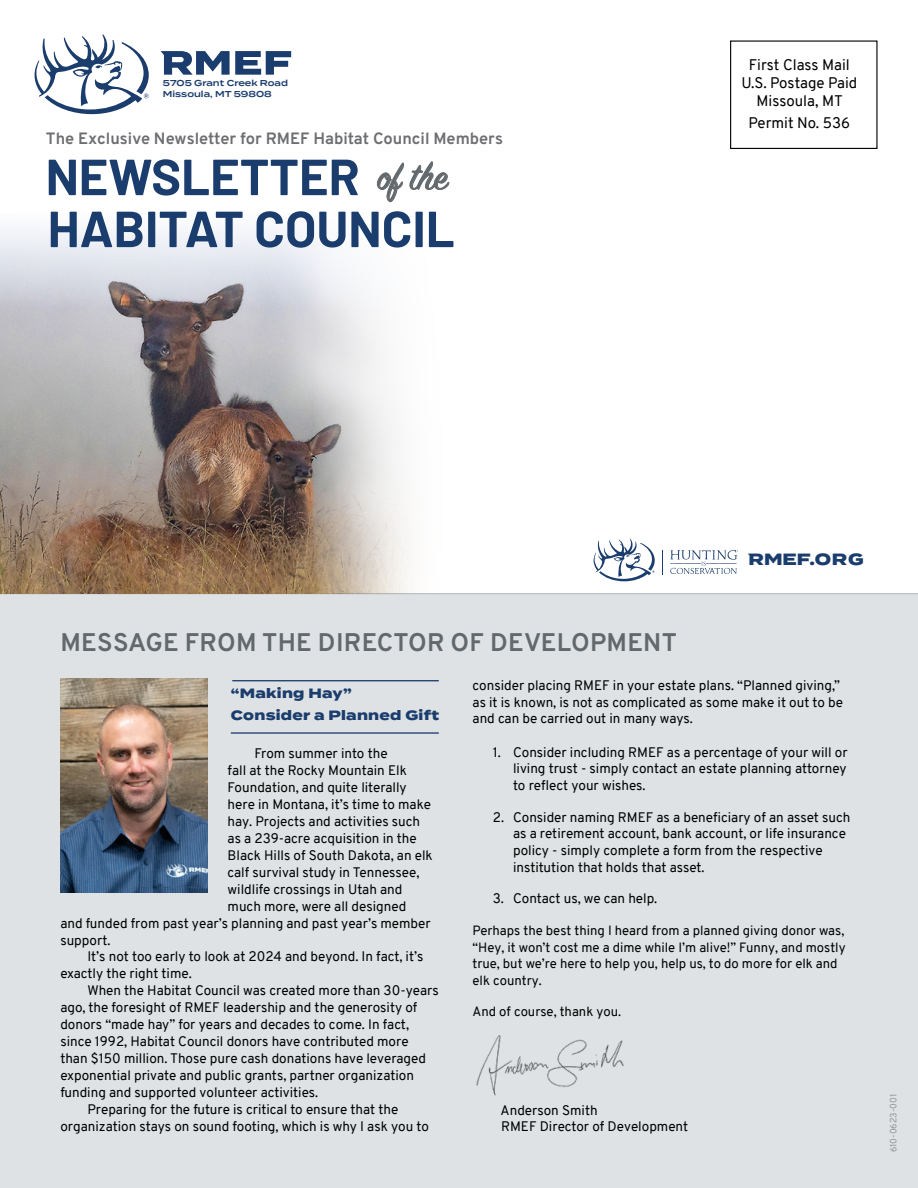
<style>
.page{position:relative;width:918px;height:1188px;background:#fff}
.page>*{position:absolute;margin:0;border:0;box-sizing:border-box;transform-origin:0 0}
.t1{font:700 50.7px "Barlow";color:#1b3d6d}
.t2{font:700 25.5px "Overpass";letter-spacing:.01em;color:#62686c}
.t3{font:700 16.35px "Overpass";color:#6d6e71}
.t4{font:800 16.35px "Termina";color:#1b3d6d}
.t5{font:15px/18px "Overpass";color:#000;text-align:center}
.t6{font:13.5px/16.6px "Overpass";color:#000}
.t7{font:800 13.5px/22.5px "Termina";letter-spacing:.02em;color:#1b3d6d}
.t8{font:13.2px/16.6px "Overpass";color:#000}
.t9{font:9px "Overpass";color:#939598}
.t10{font:600 8.55px/10.8px "Termina";color:#1b3d6d}
.s1{font-family:"Sign Painter House Script";font-weight:400;font-size:41.1px;color:#62686c}
</style>
<div class="page">
<div style="left:0;top:593px;width:918px;height:595px;background:#dee2e4"></div>
<img style="left:0;top:228px;width:456px;height:366px">
<svg style="left:35px;top:34px;width:114px;height:80px"></svg>
<svg style="left:161px;top:51px;width:130px;height:24px"></svg>
<div style="left:730px;top:40px;width:148px;height:109px;border:1px solid #000"></div>
<svg style="left:662px;top:550px;width:1px;height:24px"></svg>
<svg style="left:670px;top:550px;width:68px;height:24px"></svg>
<svg style="left:594px;top:539px;width:61px;height:42px"></svg>
<img style="left:60px;top:678px;width:147px;height:214px">
<img style="left:465px;top:1027px;width:176px;height:76px">
<hr style="left:232px;top:680px;width:207px;height:1px;background:#1b3d6d">
<hr style="left:231px;top:732px;width:208px;height:2px;background:#1b3d6d">
<p class="t10" style="left:163px;top:78px;width:127px">5705 Grant Creek Road<br>Missoula, MT 59808</p>
<p class="t3" style="left:46px;top:128px;width:459px">The Exclusive Newsletter for RMEF Habitat Council Members</p>
<h1 class="t1" style="left:46px;top:145px;width:403px">NEWSLETTER <span class="s1">of the</span></h1>
<h1 class="t1" style="left:48px;top:197px;width:409px">HABITAT COUNCIL</h1>
<p class="t5" style="left:741px;top:56px;width:117px">First Class Mail<br>U.S. Postage Paid<br>Missoula, MT</p>
<p class="t5" style="left:749px;top:114px;width:103px">Permit No. 536</p>
<h2 class="t2" style="left:60px;top:627px;width:618px">MESSAGE FROM THE DIRECTOR OF DEVELOPMENT</h2>
<p class="t4" style="left:749px;top:547px;width:117px">RMEF.ORG</p>
<p class="t7" style="left:231px;top:682px;width:210px">“Making Hay”<br>Consider a Planned Gift</p>
<p class="t6" style="left:255px;top:745px;width:135px">From summer into the</p>
<p class="t6" style="left:228px;top:762px;width:181px">fall at the Rocky Mountain Elk</p>
<p class="t6" style="left:228px;top:779px;width:181px">Foundation, and quite literally</p>
<p class="t6" style="left:228px;top:796px;width:205px">here in Montana, it’s time to make</p>
<p class="t6" style="left:228px;top:813px;width:194px">hay. Projects and activities such</p>
<p class="t6" style="left:228px;top:830px;width:191px">as a 239-acre acquisition in the</p>
<p class="t6" style="left:228px;top:847px;width:207px">Black Hills of South Dakota, an elk</p>
<p class="t6" style="left:228px;top:864px;width:193px">calf survival study in Tennessee,</p>
<p class="t6" style="left:228px;top:881px;width:176px">wildlife crossings in Utah and</p>
<p class="t6" style="left:228px;top:898px;width:180px">much more, were all designed</p>
<p class="t6" style="left:60px;top:915px;width:372px">and funded from past year’s planning and past year’s member</p>
<p class="t6" style="left:60px;top:932px;width:52px">support.</p>
<p class="t6" style="left:87px;top:949px;width:338px">It’s not too early to look at 2024 and beyond. In fact, it’s</p>
<p class="t6" style="left:60px;top:966px;width:133px">exactly the right time.</p>
<p class="t6" style="left:87px;top:983px;width:353px">When the Habitat Council was created more than 30-years</p>
<p class="t6" style="left:60px;top:1000px;width:359px">ago, the foresight of RMEF leadership and the generosity of</p>
<p class="t6" style="left:60px;top:1016px;width:350px">donors “made hay” for years and decades to come. In fact,</p>
<p class="t6" style="left:60px;top:1033px;width:350px">since 1992, Habitat Council donors have contributed more</p>
<p class="t6" style="left:60px;top:1050px;width:367px">than $150 million. Those pure cash donations have leveraged</p>
<p class="t6" style="left:60px;top:1067px;width:355px">exponential private and public grants, partner organization</p>
<p class="t6" style="left:60px;top:1084px;width:260px">funding and supported volunteer activities.</p>
<p class="t6" style="left:87px;top:1101px;width:313px">Preparing for the future is critical to ensure that the</p>
<p class="t6" style="left:60px;top:1118px;width:370px">organization stays on sound footing, which is why I ask you to</p>
<p class="t6" style="left:473px;top:677px;width:372px">consider placing RMEF in your estate plans. “Planned giving,” as it is known, is not as complicated as some make it out to be and can be carried out in many ways.</p>
<p class="t6" style="left:513px;top:744px;width:336px;text-align:justify;text-indent:-20px">1. Consider including RMEF as a percentage of your will or living trust - simply contact an estate planning attorney to reflect your wishes.</p>
<p class="t6" style="left:513px;top:809px;width:339px;text-indent:-20px">2. Consider naming RMEF as a beneficiary of an asset such as a retirement account, bank account, or life insurance policy - simply complete a form from the respective institution that holds that asset.</p>
<p class="t6" style="left:493px;top:890px;width:166px">3. Contact us, we can help.</p>
<p class="t8" style="left:473px;top:922px;width:375px">Perhaps the best thing I heard from a planned giving donor was, “Hey, it won’t cost me a dime while I’m alive!” Funny, and mostly true, but we’re here to help you, help us, to do more for elk and elk country.</p>
<p class="t8" style="left:473px;top:1004px;width:150px">And of course, thank you.</p>
<p class="t6" style="left:501px;top:1102px;width:189px">Anderson Smith<br>RMEF Director of Development</p>
<p class="t9" style="left:887px;top:1152px;width:60px;rotate:-90deg">610-0623-001</p>
</div>
